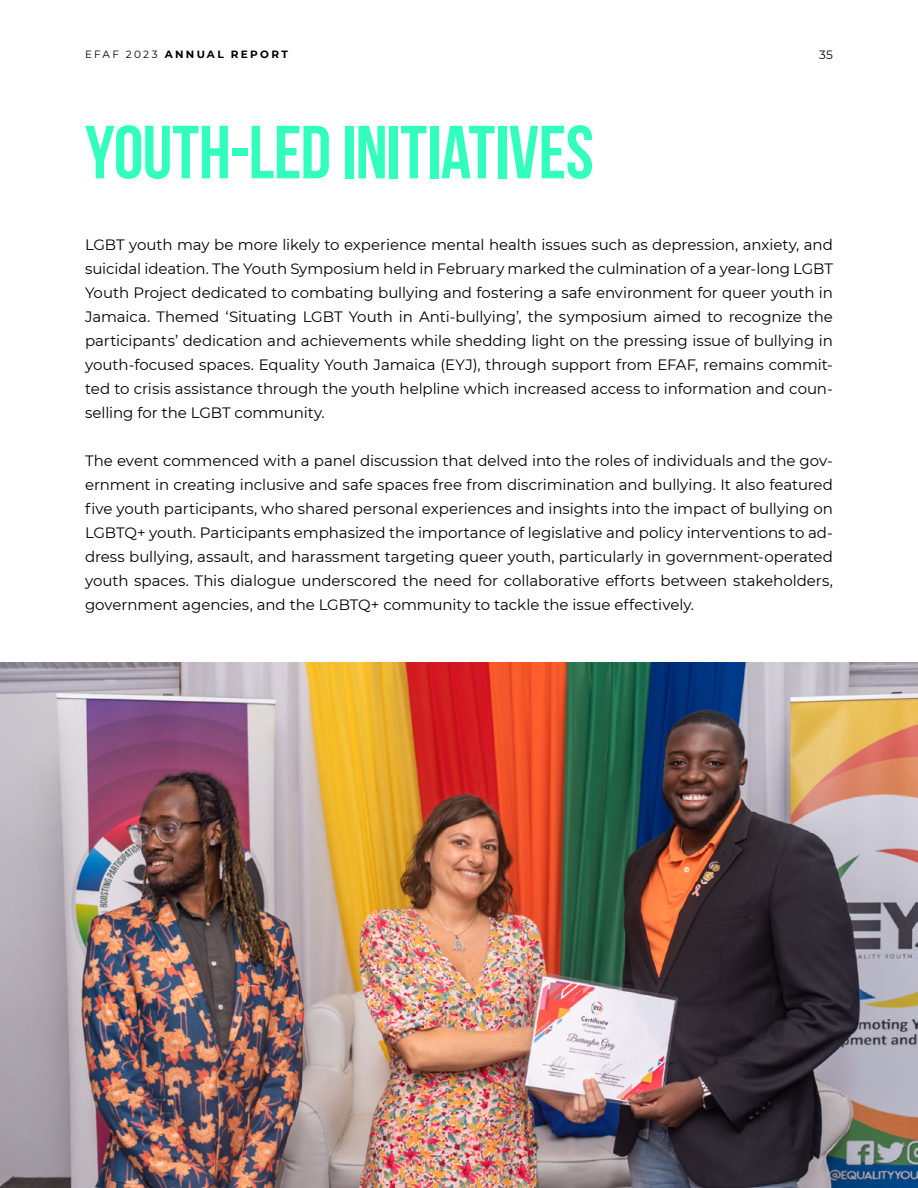
<style>
.page{position:relative;width:918px;height:1188px;background:#fff}
.page>*{position:absolute;margin:0;border:0;box-sizing:border-box;transform-origin:0 0}
.t1{font:700 75px "Bebas Neue";letter-spacing:-.005em;color:#32ffbe}
.t2{font:15px/24px "Montserrat";letter-spacing:-.005em;color:#000;text-align:justify}
.t3{font:12px "Montserrat";color:#000}
.t4{font:700 10.5px "Montserrat";letter-spacing:.22em;color:#000}
.s1{font-weight:400}
</style>
<div class="page">
<img style="left:0;top:662px;width:918px;height:526px">
<p class="t4" style="left:85px;top:47px;width:204px"><span class="s1">EFAF 2023</span> ANNUAL REPORT</p>
<p class="t3" style="left:819px;top:46px;width:15px">35</p>
<h1 class="t1" style="left:85px;top:111px;width:510px">YOUTH-LED INITIATIVES</h1>
<p class="t2" style="left:85px;top:232px;width:749px">LGBT youth may be more likely to experience mental health issues such as depression, anxiety, and suicidal ideation. The Youth Symposium held in February marked the culmination of a year-long LGBT Youth Project dedicated to combating bullying and fostering a safe environment for queer youth in Jamaica. Themed ‘Situating LGBT Youth in Anti-bullying’, the symposium aimed to recognize the participants’ dedication and achievements while shedding light on the pressing issue of bullying in youth-focused spaces. Equality Youth Jamaica (EYJ), through support from EFAF, remains commit&shy;ted to crisis assistance through the youth helpline which increased access to information and coun&shy;selling for the LGBT community.</p>
<p class="t2" style="left:85px;top:448px;width:749px">The event commenced with a panel discussion that delved into the roles of individuals and the gov&shy;ernment in creating inclusive and safe spaces free from discrimination and bullying. It also featured five youth participants, who shared personal experiences and insights into the impact of bullying on LGBTQ+ youth. Participants emphasized the importance of legislative and policy interventions to ad&shy;dress bullying, assault, and harassment targeting queer youth, particularly in government-operated youth spaces. This dialogue underscored the need for collaborative efforts between stakeholders, government agencies, and the LGBTQ+ community to tackle the issue effectively.</p>
</div>
